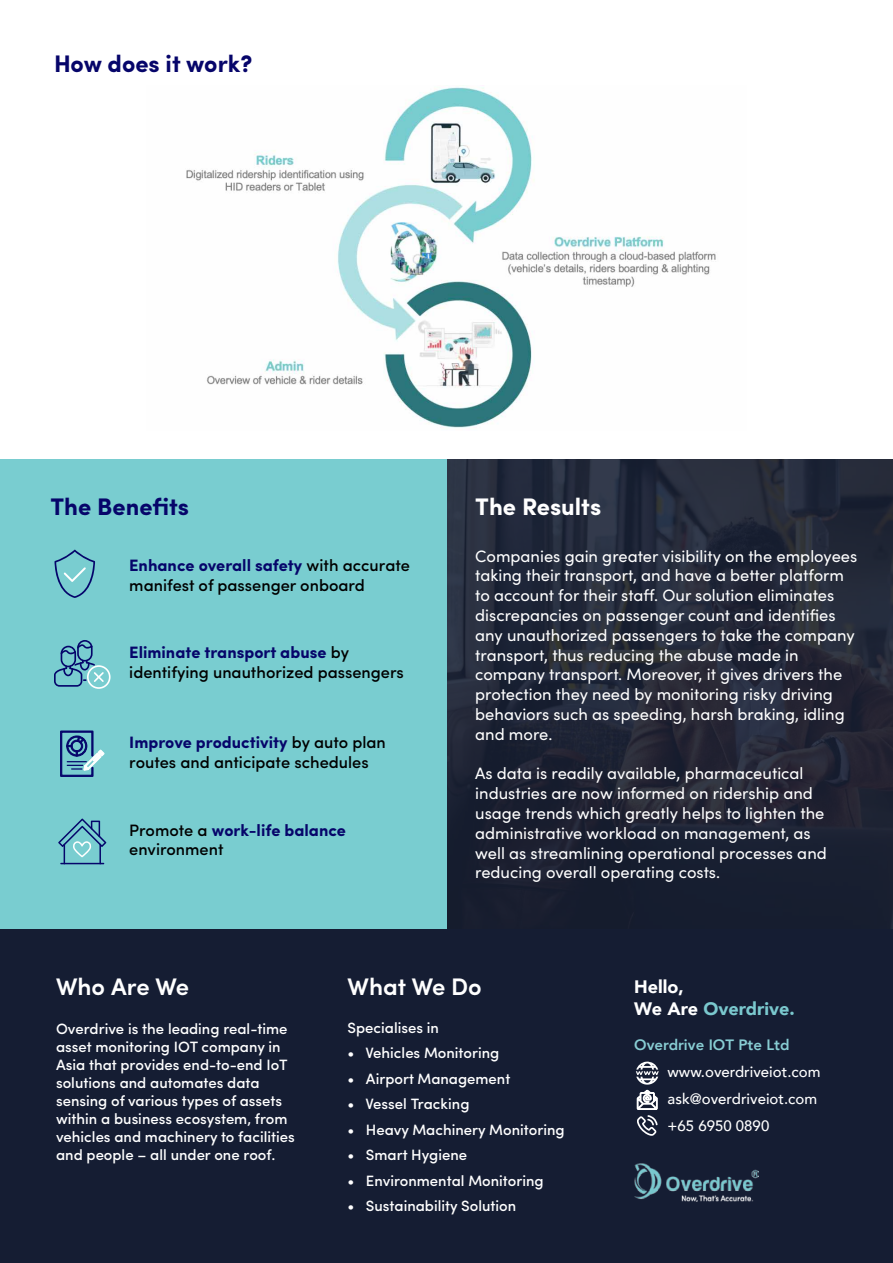
<style>
.page{position:relative;width:893px;height:1263px;background:#fff}
.page>*{position:absolute;margin:0;border:0;box-sizing:border-box;transform-origin:0 0}
.t1{font:700 24px "Sofia Pro";color:#06056a}
.t2{font:600 24px "Sofia Pro";color:#fff}
.t3{font:700 24px "Sofia Pro";color:#fff}
.t4{font:900 18px/21.6px "Avenir";color:#fff}
.t5{font:16.5px/19.8px "Sofia Pro";color:#fff}
.t6{font:500 16.5px/19.8px "Sofia Pro";color:#000}
.t7{font:500 15px/18px "Sofia Pro";color:#fff}
.t8{font:500 15px/27px "Avenir";color:#fff}
.t9{font:800 15px "Avenir";color:#88cdd3}
.s1{font-weight:700;color:#06056a}
.s2{color:#7ac8ce}
</style>
<div class="page">
<div style="left:0;top:459px;width:447px;height:470px;background:#79cdd0"></div>
<svg style="left:447px;top:459px;width:446px;height:470px;background:#212636"></svg>
<div style="left:0;top:929px;width:893px;height:334px;background:#151d33"></div>
<svg style="left:636px;top:1061px;width:23px;height:75px"></svg>
<img style="left:635px;top:1164px;width:123px;height:37px">
<img style="left:186px;top:87px;width:530px;height:341px">
<svg style="left:55px;top:550px;width:40px;height:48px"></svg>
<svg style="left:54px;top:640px;width:57px;height:49px"></svg>
<svg style="left:58px;top:818px;width:48px;height:46px"></svg>
<svg style="left:60px;top:731px;width:44px;height:46px"></svg>
<h1 class="t1" style="left:54px;top:45px;width:200px">How does it work?</h1>
<h1 class="t1" style="left:50px;top:488px;width:140px">The Benefits</h1>
<p class="t6" style="left:129px;top:554px;width:282px"><span class="s1">Enhance overall safety</span> with accurate manifest of passenger onboard</p>
<p class="t6" style="left:129px;top:641px;width:276px"><span class="s1">Eliminate transport abuse</span> by identifying unauthorized passengers</p>
<p class="t6" style="left:129px;top:731px;width:258px"><span class="s1">Improve productivity</span> by auto plan routes and anticipate schedules</p>
<p class="t6" style="left:129px;top:819px;width:218px">Promote a <span class="s1">work-life balance </span>environment</p>
<h1 class="t3" style="left:475px;top:488px;width:127px">The Results</h1>
<p class="t5" style="left:475px;top:545px;width:384px">Companies gain greater visibility on the employees taking their transport, and have a better platform to account for their staff. Our solution eliminates discrepancies on passenger count and identifies any unauthorized passengers to take the company transport, thus reducing the abuse made in company transport. Moreover, it gives drivers the protection they need by monitoring risky driving behaviors such as speeding, harsh braking, idling and more.</p>
<p class="t5" style="left:475px;top:763px;width:353px">As data is readily available, pharmaceutical industries are now informed on ridership and usage trends which greatly helps to lighten the administrative workload on management, as well as streamlining operational processes and reducing overall operating costs.</p>
<h1 class="t2" style="left:56px;top:968px;width:135px">Who Are We</h1>
<p class="t7" style="left:56px;top:1019px;width:240px">Overdrive is the leading real-time asset monitoring IOT company in Asia that provides end-to-end IoT solutions and automates data sensing of various types of assets within a business ecosystem, from vehicles and machinery to facilities and people – all under one roof.</p>
<h1 class="t2" style="left:348px;top:968px;width:136px">What We Do</h1>
<p class="t7" style="left:348px;top:1018px;width:93px">Specialises in</p>
<p class="t7" style="left:348px;top:1043px;width:153px">• Vehicles Monitoring</p>
<p class="t7" style="left:348px;top:1069px;width:164px">• Airport Management</p>
<p class="t7" style="left:348px;top:1094px;width:123px">• Vessel Tracking</p>
<p class="t7" style="left:348px;top:1120px;width:219px">• Heavy Machinery Monitoring</p>
<p class="t7" style="left:348px;top:1145px;width:121px">• Smart Hygiene</p>
<p class="t7" style="left:348px;top:1171px;width:198px">• Environmental Monitoring</p>
<p class="t7" style="left:348px;top:1196px;width:170px">• Sustainability Solution</p>
<p class="t4" style="left:634px;top:976px;width:162px">Hello,<br>We Are <span class="s2">Overdrive.</span></p>
<p class="t9" style="left:634px;top:1033px;width:157px">Overdrive IOT Pte Ltd</p>
<p class="t8" style="left:668px;top:1058px;width:154px">www.overdriveiot.com ask@overdriveiot.com +65 6950 0890</p>
</div>
